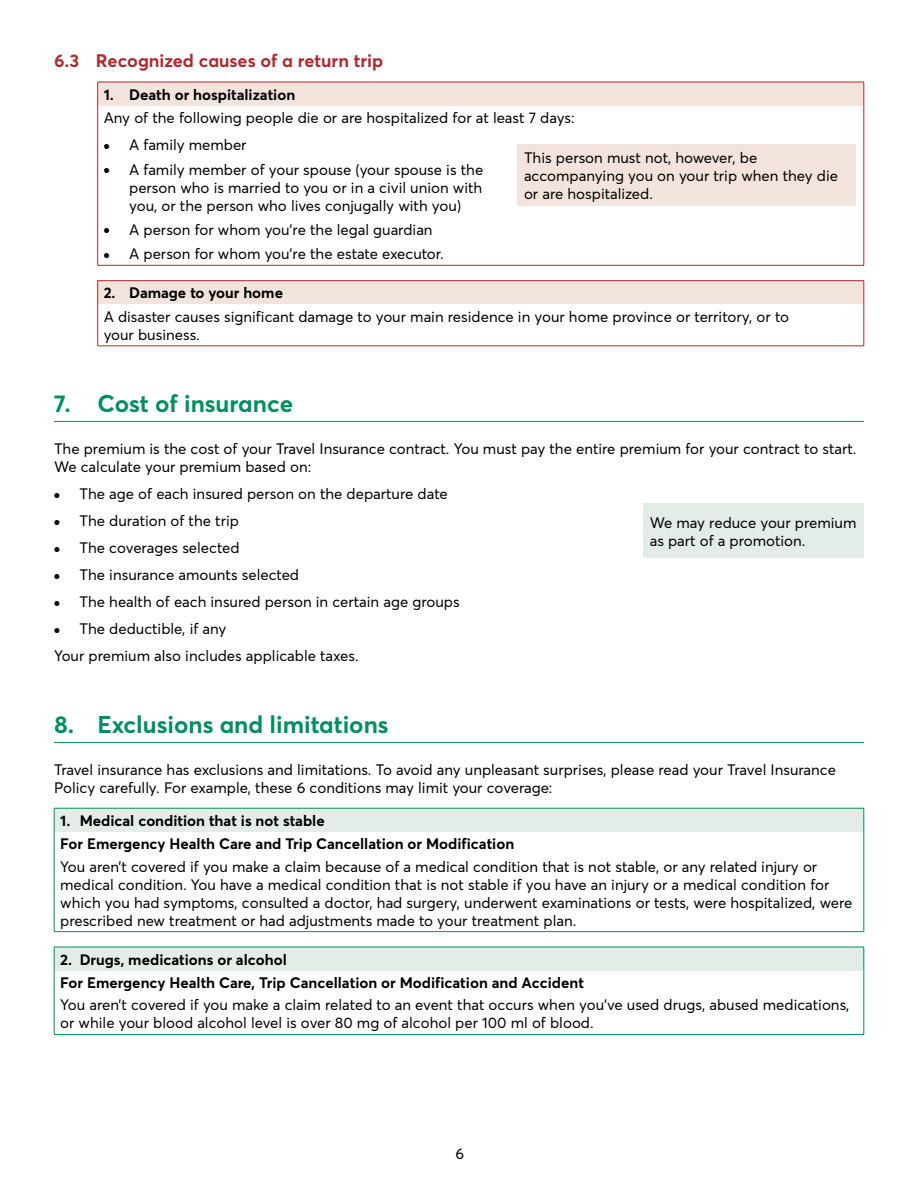
<style>
.page{position:relative;width:918px;height:1188px;background:#fff}
.page>*{position:absolute;margin:0;border:0;box-sizing:border-box;transform-origin:0 0}
.t1{font:700 24px "Averta";color:#00905e}
.t2{font:700 18px "Averta";color:#af2a30}
.t3{font:15px/18px "Averta";color:#000}
.t4{font:700 15px/23.5px "Averta";color:#000}
.s1{font-size:9px}
</style>
<div class="page">
<hr style="left:54px;top:421px;width:810px;height:1px;background:#00905e">
<hr style="left:54px;top:742px;width:810px;height:1px;background:#00905e">
<div style="left:98px;top:82px;width:766px;height:24px;background:#f2e3dc"></div>
<hr style="left:98px;top:82px;width:766px;height:1px;background:#af2a30">
<svg style="left:97px;top:82px;width:1px;height:24px"></svg>
<svg style="left:864px;top:82px;width:1px;height:24px"></svg>
<hr style="left:97px;top:106px;width:1px;height:159px;background:#af2a30">
<hr style="left:864px;top:106px;width:1px;height:159px;background:#af2a30">
<hr style="left:98px;top:265px;width:766px;height:1px;background:#af2a30">
<div style="left:98px;top:281px;width:766px;height:23px;background:#f2e3dc"></div>
<hr style="left:98px;top:280px;width:766px;height:1px;background:#af2a30">
<svg style="left:97px;top:281px;width:1px;height:23px"></svg>
<svg style="left:864px;top:281px;width:1px;height:23px"></svg>
<hr style="left:97px;top:304px;width:1px;height:42px;background:#af2a30">
<hr style="left:864px;top:304px;width:1px;height:42px;background:#af2a30">
<hr style="left:98px;top:346px;width:766px;height:1px;background:#af2a30">
<div style="left:54px;top:808px;width:810px;height:24px;background:#e3ece7"></div>
<hr style="left:54px;top:808px;width:810px;height:1px;background:#00905e">
<svg style="left:54px;top:808px;width:1px;height:24px"></svg>
<svg style="left:864px;top:808px;width:1px;height:24px"></svg>
<hr style="left:54px;top:832px;width:1px;height:99px;background:#00905e">
<hr style="left:864px;top:832px;width:1px;height:99px;background:#00905e">
<hr style="left:54px;top:931px;width:810px;height:1px;background:#00905e">
<div style="left:54px;top:947px;width:810px;height:24px;background:#e3ece7"></div>
<hr style="left:54px;top:947px;width:810px;height:1px;background:#00905e">
<svg style="left:54px;top:947px;width:1px;height:24px"></svg>
<svg style="left:864px;top:947px;width:1px;height:24px"></svg>
<hr style="left:54px;top:971px;width:1px;height:63px;background:#00905e">
<hr style="left:864px;top:971px;width:1px;height:63px;background:#00905e">
<hr style="left:54px;top:1034px;width:810px;height:1px;background:#00905e">
<div style="left:517px;top:145px;width:338px;height:61px;background:#f2e3dc"></div>
<div style="left:643px;top:503px;width:220px;height:55px;background:#e3ece7"></div>
<p class="t2" style="left:54px;top:50px;width:331px">6.3 Recognized causes of a return trip</p>
<p class="t4" style="left:104px;top:82px;width:193px">1. Death or hospitalization</p>
<p class="t3" style="left:104px;top:109px;width:472px">Any of the following people die or are hospitalized for at least 7 days:</p>
<p class="t3" style="left:104px;top:136px;width:144px"><span class="s1">●</span> A family member</p>
<p class="t3" style="left:129px;top:160px;width:356px;text-align:justify;text-indent:-26px"><span class="s1">●</span> A family member of your spouse (your spouse is the person who is married to you or in a civil union with you, or the person who lives conjugally with you)</p>
<p class="t3" style="left:104px;top:221px;width:330px"><span class="s1">●</span> A person for whom you’re the legal guardian</p>
<p class="t3" style="left:104px;top:245px;width:342px"><span class="s1">●</span> A person for whom you’re the estate executor.</p>
<p class="t4" style="left:104px;top:281px;width:181px">2. Damage to your home</p>
<p class="t3" style="left:104px;top:307px;width:687px">A disaster causes significant damage to your main residence in your home province or territory, or to your business.</p>
<p class="t3" style="left:524px;top:149px;width:316px">This person must not, however, be accompanying you on your trip when they die or are hospitalized.</p>
<h1 class="t1" style="left:54px;top:388px;width:241px">7. Cost of insurance</h1>
<p class="t3" style="left:54px;top:440px;width:804px">The premium is the cost of your Travel Insurance contract. You must pay the entire premium for your contract to start.<br>We calculate your premium based on:</p>
<p class="t3" style="left:54px;top:485px;width:395px"><span class="s1">●</span> The age of each insured person on the departure date</p>
<p class="t3" style="left:54px;top:512px;width:186px"><span class="s1">●</span> The duration of the trip</p>
<p class="t3" style="left:54px;top:539px;width:187px"><span class="s1">●</span> The coverages selected</p>
<p class="t3" style="left:54px;top:566px;width:247px"><span class="s1">●</span> The insurance amounts selected</p>
<p class="t3" style="left:54px;top:593px;width:407px"><span class="s1">●</span> The health of each insured person in certain age groups</p>
<p class="t3" style="left:54px;top:615px;width:306px;line-height:27px"><span class="s1">●</span> The deductible, if any<br>Your premium also includes applicable taxes.</p>
<p class="t3" style="left:650px;top:513px;width:208px">We may reduce your premium as part of a promotion.</p>
<h1 class="t1" style="left:54px;top:709px;width:336px">8. Exclusions and limitations</h1>
<p class="t3" style="left:54px;top:761px;width:784px">Travel insurance has exclusions and limitations. To avoid any unpleasant surprises, please read your Travel Insurance<br>Policy carefully. For example, these 6 conditions may limit your coverage:</p>
<p class="t4" style="left:60px;top:809px;width:456px">1. Medical condition that is not stable<br>For Emergency Health Care and Trip Cancellation or Modification</p>
<p class="t3" style="left:60px;top:857px;width:794px">You aren’t covered if you make a claim because of a medical condition that is not stable, or any related injury or medical condition. You have a medical condition that is not stable if you have an injury or a medical condition for which you had symptoms, consulted a doctor, had surgery, underwent examinations or tests, were hospitalized, were prescribed new treatment or had adjustments made to your treatment plan.</p>
<p class="t4" style="left:60px;top:947px;width:525px">2. Drugs, medications or alcohol<br>For Emergency Health Care, Trip Cancellation or Modification and Accident</p>
<p class="t3" style="left:60px;top:996px;width:791px">You aren’t covered if you make a claim related to an event that occurs when you’ve used drugs, abused medications, or while your blood alcohol level is over 80 mg of alcohol per 100 ml of blood.</p>
<p class="t3" style="left:456px;top:1145px;width:10px">6</p>
</div>
